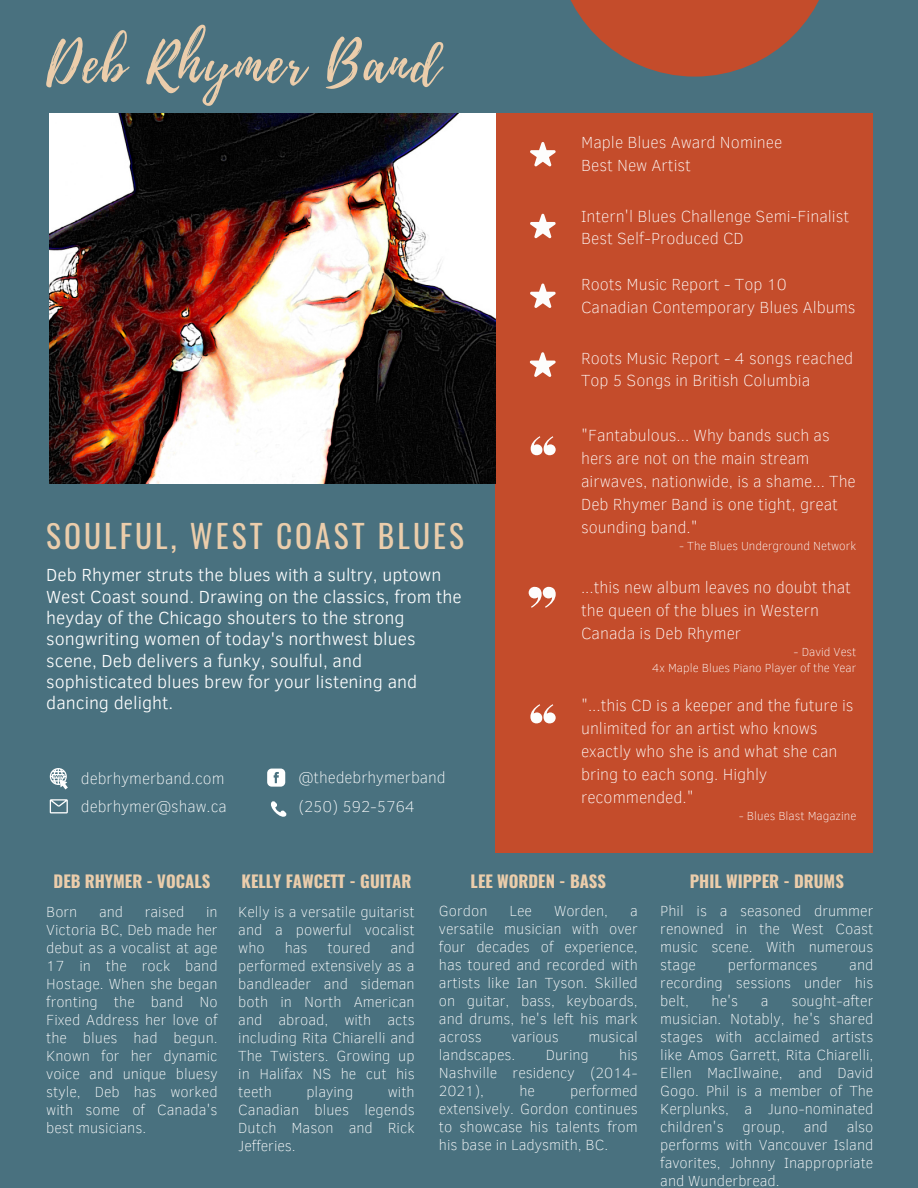
<style>
.page{position:relative;width:918px;height:1188px;background:#49717f}
.page>*{position:absolute;margin:0;border:0;box-sizing:border-box;transform-origin:0 0}
.t1{font:54.45px "Playlist Script";letter-spacing:.05em;color:#ebcdab}
.t2{font:31.5px "Oswald";letter-spacing:.095em;color:#ebcdab}
.t3{font:300 18px/21.3px "Clear Sans";color:#fff}
.t4{font:700 16.65px "Oswald";color:#ebcdab}
.t5{font:100 16.5px/23px "Clear Sans";color:#fff}
.t6{font:100 16.05px "Clear Sans";color:#fff}
.t7{font:100 15px/18px "Clear Sans";color:#fff;text-align:justify}
.t8{font:100 12px/16px "Clear Sans";color:#fff;text-align:right}
</style>
<div class="page">
<div style="left:495px;top:113px;width:378px;height:740px;background:#c44c2b"></div>
<svg style="left:570px;top:0;width:249px;height:77px;fill:#c44c2b"></svg>
<img style="left:50px;top:113px;width:445px;height:371px">
<svg style="left:530px;top:142px;width:26px;height:24px"></svg>
<svg style="left:530px;top:214px;width:26px;height:24px"></svg>
<svg style="left:530px;top:284px;width:26px;height:24px"></svg>
<svg style="left:530px;top:352px;width:26px;height:25px"></svg>
<svg style="left:531px;top:436px;width:24px;height:19px"></svg>
<svg style="left:529px;top:587px;width:27px;height:21px"></svg>
<svg style="left:530px;top:704px;width:25px;height:19px"></svg>
<svg style="left:50px;top:799px;width:18px;height:14px"></svg>
<svg style="left:267px;top:769px;width:18px;height:18px"></svg>
<svg style="left:271px;top:801px;width:15px;height:16px"></svg>
<svg style="left:50px;top:768px;width:18px;height:21px"></svg>
<h4 class="t1" style="left:46px;top:25px;width:395px">Deb Rhymer Band</h4>
<p class="t2" style="left:46px;top:511px;width:419px">SOULFUL, WEST COAST BLUES</p>
<p class="t3" style="left:46px;top:563px;width:417px">Deb Rhymer struts the blues with a sultry, uptown West Coast sound. Drawing on the classics, from the heyday of the Chicago shouters to the strong songwriting women of today's northwest blues scene, Deb delivers a funky, soulful, and sophisticated blues brew for your listening and dancing delight.</p>
<h4 class="t6" style="left:81px;top:767px;width:145px">debrhymerband.com</h4>
<p class="t6" style="left:81px;top:795px;width:147px">debrhymer@shaw.ca</p>
<p class="t6" style="left:298px;top:766px;width:149px">@thedebrhymerband</p>
<p class="t6" style="left:298px;top:795px;width:118px">(250) 592-5764</p>
<h4 class="t5" style="left:581px;top:130px;width:203px;line-height:22.5px">Maple Blues Award Nominee<br>Best New Artist</h4>
<p class="t5" style="left:581px;top:204px;width:270px;line-height:22.5px">Intern'l Blues Challenge Semi-Finalist<br>Best Self-Produced CD</p>
<h4 class="t5" style="left:581px;top:272px;width:276px;line-height:22.5px">Roots Music Report - Top 10<br>Canadian Contemporary Blues Albums</h4>
<p class="t5" style="left:581px;top:346px;width:274px;line-height:22.5px">Roots Music Report - 4 songs reached<br>Top 5 Songs in British Columbia</p>
<p class="t5" style="left:581px;top:422px;width:276px">"Fantabulous... Why bands such as hers are not on the main stream airwaves, nationwide, is a shame... The<br>Deb Rhymer Band is one tight, great sounding band."</p>
<p class="t8" style="left:679px;top:537px;width:179px">- The Blues Underground Network</p>
<p class="t5" style="left:581px;top:574px;width:271px">...this new album leaves no doubt that the queen of the blues in Western<br>Canada is Deb Rhymer</p>
<p class="t8" style="left:652px;top:643px;width:206px">- David Vest<br>4x Maple Blues Piano Player of the Year</p>
<p class="t5" style="left:581px;top:693px;width:274px">"...this CD is a keeper and the future is unlimited for an artist who knows exactly who she is and what she can bring to each song. Highly recommended."</p>
<p class="t8" style="left:739px;top:807px;width:119px">- Blues Blast Magazine</p>
<p class="t4" style="left:54px;top:868px;width:158px">DEB RHYMER - VOCALS</p>
<p class="t7" style="left:46px;top:902px;width:33px">Born</p>
<p class="t7" style="left:99px;top:902px;width:26px">and</p>
<p class="t7" style="left:145px;top:902px;width:41px">raised</p>
<p class="t7" style="left:46px;top:902px;width:173px;text-indent:160px">in Victoria BC, Deb made her debut as a vocalist at age 17 in the rock band Hostage. When she began fronting the band No Fixed Address her love of the blues had begun.<br>Known for her dynamic voice and unique bluesy style, Deb has worked with some of Canada's best musicians.</p>
<h4 class="t4" style="left:242px;top:868px;width:171px">KELLY FAWCETT - GUITAR</h4>
<p class="t7" style="left:238px;top:902px;width:178px">Kelly is a versatile guitarist and a powerful vocalist who</p>
<p class="t7" style="left:238px;top:938px;width:178px;text-indent:152px">and performed extensively as a bandleader and sideman both in North American and abroad, with acts including Rita Chiarelli and The Twisters. Growing up in Halifax NS he cut his teeth</p>
<p class="t7" style="left:285px;top:938px;width:24px">has</p>
<p class="t7" style="left:328px;top:938px;width:45px">toured</p>
<p class="t7" style="left:238px;top:1082px;width:178px;text-indent:149px">with Canadian blues legends Dutch Mason and Rick Jefferies.</p>
<p class="t7" style="left:306px;top:1082px;width:48px">playing</p>
<h4 class="t4" style="left:471px;top:868px;width:137px">LEE WORDEN - BASS</h4>
<p class="t7" style="left:439px;top:901px;width:50px">Gordon</p>
<p class="t7" style="left:510px;top:901px;width:24px">Lee</p>
<p class="t7" style="left:554px;top:901px;width:55px">Worden,</p>
<p class="t7" style="left:439px;top:901px;width:200px;text-indent:191px">a versatile musician with over four decades of experience, has toured and recorded with artists like Ian Tyson. Skilled on guitar, bass, keyboards, and drums, he's left his mark across</p>
<p class="t7" style="left:511px;top:1027px;width:49px">various</p>
<p class="t7" style="left:588px;top:1027px;width:51px">musical</p>
<p class="t7" style="left:439px;top:1045px;width:78px">landscapes.</p>
<p class="t7" style="left:546px;top:1045px;width:45px">During</p>
<p class="t7" style="left:439px;top:1045px;width:200px;text-indent:180px">his Nashville residency (2014- 2021),</p>
<p class="t7" style="left:439px;top:1081px;width:200px;text-indent:131px">performed extensively. Gordon continues to showcase his talents from his base in Ladysmith, BC.</p>
<p class="t7" style="left:519px;top:1081px;width:17px">he</p>
<h4 class="t4" style="left:690px;top:868px;width:156px">PHIL WIPPER - DRUMS</h4>
<p class="t7" style="left:660px;top:901px;width:215px">Phil is a seasoned drummer renowned in the West Coast music scene. With numerous stage</p>
<p class="t7" style="left:728px;top:955px;width:91px">performances</p>
<p class="t7" style="left:660px;top:955px;width:215px;text-indent:189px">and recording sessions under his belt,</p>
<p class="t7" style="left:660px;top:991px;width:215px;text-indent:131px">sought-after musician. Notably, he's shared stages with acclaimed artists like Amos Garrett, Rita Chiarelli, Ellen MacIlwaine, and David Gogo. Phil is a member of The Kerplunks, a Juno-nominated children's</p>
<p class="t7" style="left:712px;top:991px;width:28px">he's</p>
<p class="t7" style="left:761px;top:991px;width:9px">a</p>
<p class="t7" style="left:660px;top:1117px;width:215px;text-indent:186px">also performs with Vancouver Island favorites, Johnny Inappropriate and Wunderbread.</p>
<p class="t7" style="left:742px;top:1117px;width:44px">group,</p>
<p class="t7" style="left:804px;top:1117px;width:26px">and</p>
</div>
